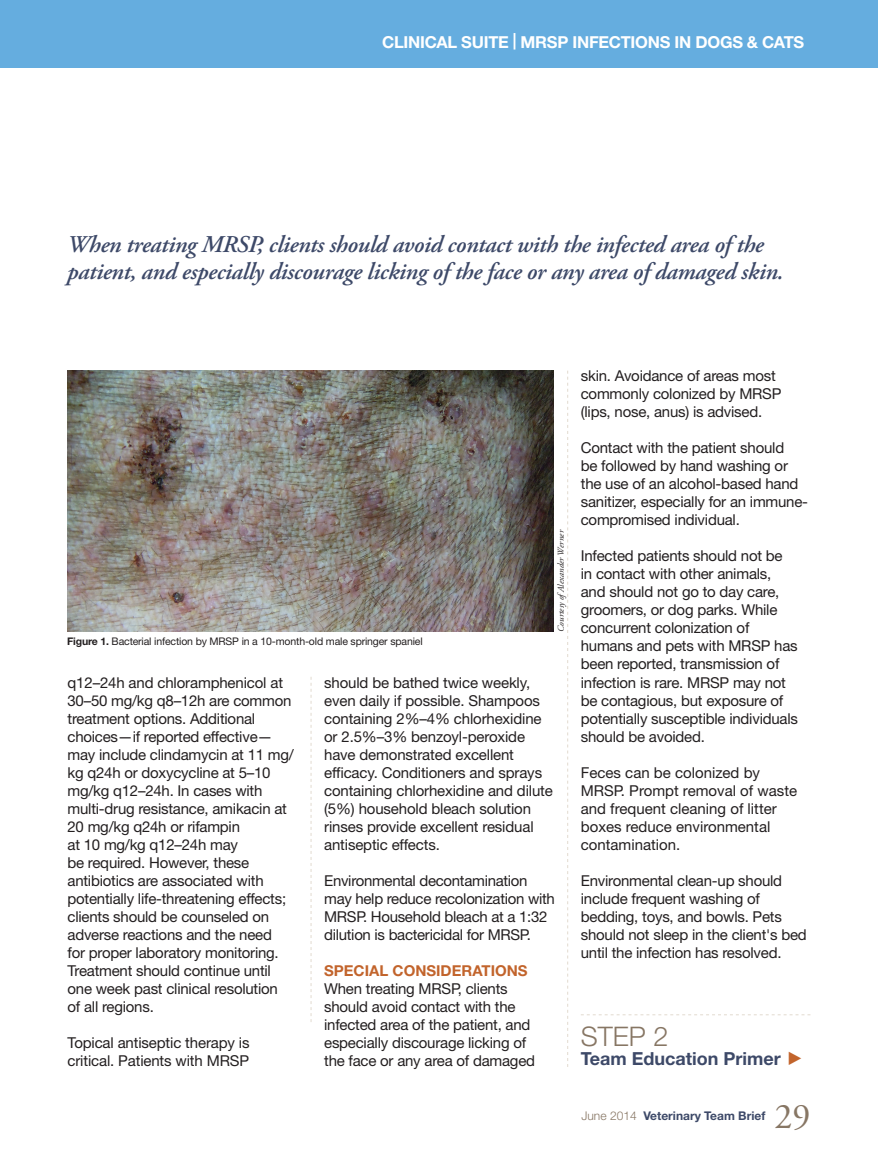
<style>
.page{position:relative;width:878px;height:1175px;background:#fff}
.page>*{position:absolute;margin:0;border:0;box-sizing:border-box;transform-origin:0 0}
.t1{font:36px "Adobe Garamond Pro";color:#877664}
.t2{font:300 27px "Helvetica Neue LT Std";color:#877664}
.t3{font:italic 600 24px/27px "Adobe Garamond Pro";letter-spacing:-.015em;color:#3d4968}
.t4{font:700 18px "Helvetica Neue LT Std";color:#3d4968}
.t5{font:700 16.5px "Helvetica Neue LT Std";letter-spacing:-.015em;color:#fff}
.t6{font:15px/18px "Helvetica Neue LT Std";letter-spacing:-.015em;color:#231f20}
.t7{font:700 15px "Helvetica Neue LT Std";color:#c2642c}
.t8{font:700 12px "Helvetica Neue LT Std";color:#3d4968}
.t9{font:10.5px "Helvetica Neue LT Std";letter-spacing:-.015em;color:#231f20}
.t10{font:italic 9px "Adobe Garamond Pro";letter-spacing:.01em;color:#231f20}
.s1{font-weight:700}
.s2{font-weight:300;color:#877664}
</style>
<div class="page">
<div style="left:0;top:0;width:878px;height:68px;background:#65addf"></div>
<svg style="left:567px;top:370px;width:1px;height:696px"></svg>
<svg style="left:310px;top:677px;width:1px;height:345px"></svg>
<svg style="left:581px;top:1014px;width:229px;height:1px"></svg>
<img style="left:67px;top:370px;width:486px;height:262px">
<p class="t5" style="left:382px;top:32px;width:424px">CLINICAL SUITE | MRSP INFECTIONS IN DOGS &amp; CATS</p>
<h3 class="t3" style="left:67px;top:231px;width:718px">When treating MRSP, clients should avoid contact with the infected area of the patient, and especially discourage licking of the face or any area of damaged skin.</h3>
<p class="t9" style="left:67px;top:635px;width:357px"><span class="s1">Figure 1.</span> Bacterial infection by MRSP in a 10-month-old male springer spaniel</p>
<p class="t10" style="left:555px;top:632px;width:103px;rotate:-90deg">Courtesy ofAlexander Werner</p>
<p class="t6" style="left:68px;top:673px;width:228px">q12–24h and chloramphenicol at<br>30–50 mg/kg q8–12h are common treatment options. Additional choices—if reported effective— may include clindamycin at 11 mg/ kg q24h or doxycycline at 5–10 mg/kg q12–24h. In cases with multi-drug resistance, amikacin at<br>20 mg/kg q24h or rifampin<br>at 10 mg/kg q12–24h may<br>be required. However, these antibiotics are associated with potentially life-threatening effects; clients should be counseled on adverse reactions and the need<br>for proper laboratory monitoring.<br>Treatment should continue until one week past clinical resolution of all regions.</p>
<p class="t6" style="left:68px;top:1033px;width:183px">Topical antiseptic therapy is critical. Patients with MRSP</p>
<p class="t6" style="left:324px;top:673px;width:230px">should be bathed twice weekly, even daily if possible. Shampoos containing 2%–4% chlorhexidine or 2.5%–3% benzoyl-peroxide have demonstrated excellent efficacy. Conditioners and sprays containing chlorhexidine and dilute (5%) household bleach solution rinses provide excellent residual antiseptic effects.</p>
<p class="t6" style="left:324px;top:871px;width:232px">Environmental decontamination may help reduce recolonization with MRSP. Household bleach at a 1:32 dilution is bactericidal for MRSP.</p>
<p class="t7" style="left:324px;top:961px;width:205px">SPECIAL CONSIDERATIONS</p>
<p class="t6" style="left:324px;top:979px;width:212px">When treating MRSP, clients should avoid contact with the infected area of the patient, and especially discourage licking of the face or any area of damaged</p>
<p class="t6" style="left:580px;top:367px;width:202px">skin. Avoidance of areas most commonly colonized by MRSP (lips, nose, anus) is advised.</p>
<p class="t6" style="left:580px;top:439px;width:229px">Contact with the patient should<br>be followed by hand washing or the use of an alcohol-based hand sanitizer, especially for an immune&shy;compromised individual.</p>
<p class="t6" style="left:580px;top:547px;width:219px">Infected patients should not be<br>in contact with other animals, and should not go to day care, groomers, or dog parks. While concurrent colonization of humans and pets with MRSP has been reported, transmission of infection is rare. MRSP may not be contagious, but exposure of potentially susceptible individuals should be avoided.</p>
<p class="t6" style="left:580px;top:763px;width:218px">Feces can be colonized by<br>MRSP. Prompt removal of waste and frequent cleaning of litter boxes reduce environmental contamination.</p>
<p class="t6" style="left:580px;top:871px;width:227px">Environmental clean-up should include frequent washing of bedding, toys, and bowls. Pets should not sleep in the client's bed until the infection has resolved.</p>
<h2 class="t2" style="left:580px;top:1019px;width:89px">STEP 2</h2>
<p class="t4" style="left:580px;top:1047px;width:201px">Team Education Primer</p>
<p class="t8" style="left:581px;top:1108px;width:185px"><span class="s2">June 2014</span> Veterinary Team Brief</p>
<h1 class="t1" style="left:774px;top:1094px;width:37px">29</h1>
</div>
